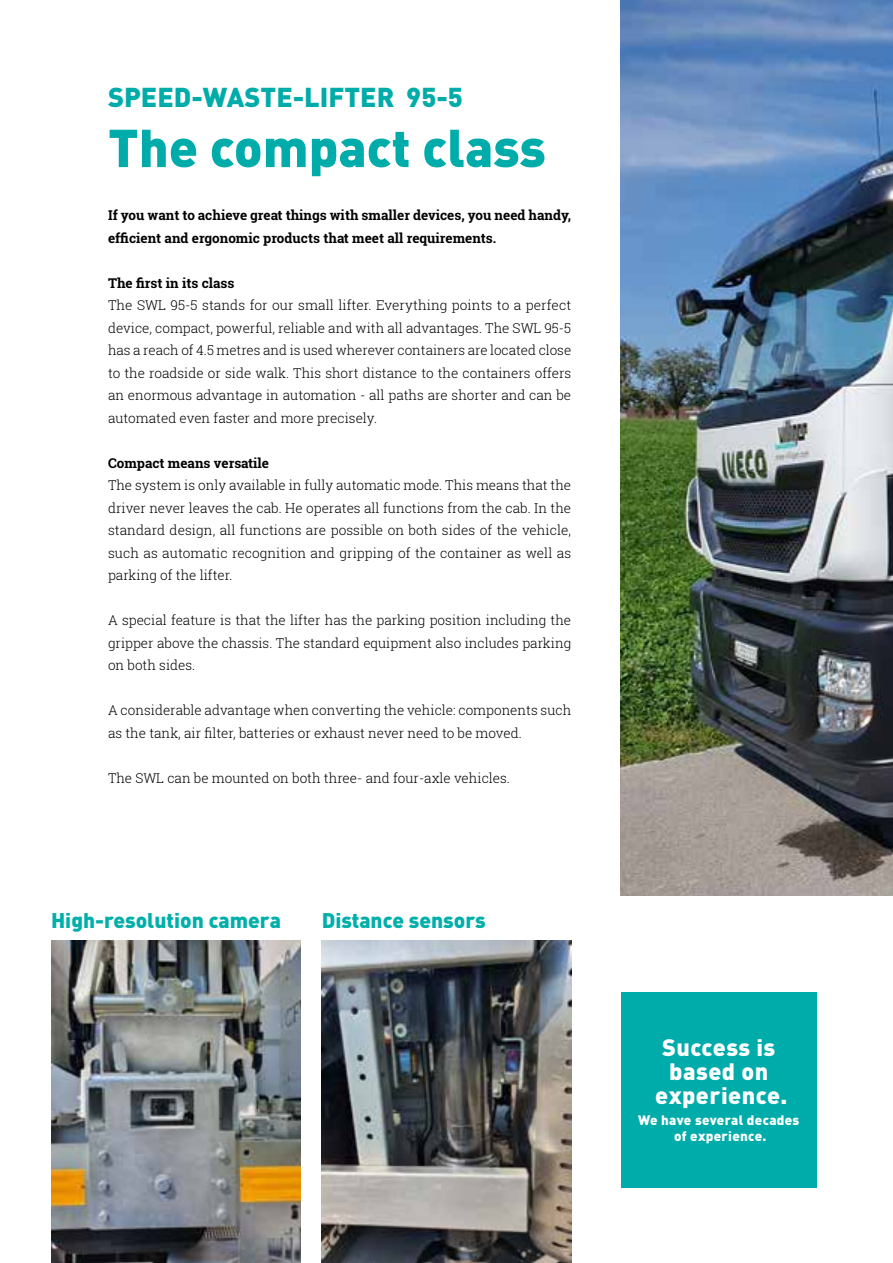
<style>
.page{position:relative;width:893px;height:1263px;background:#fff}
.page>*{position:absolute;margin:0;border:0;box-sizing:border-box;transform-origin:0 0}
.t1{font:900 52.5px "DIN Pro";color:#00aca9}
.t2{font:900 27px "DIN Pro";color:#00aca9}
.t3{font:900 23.4px/24px "DIN Pro";letter-spacing:.02em;color:#fff;text-align:center}
.t4{font:900 21px "DIN Pro";color:#00afaa}
.t5{font:300 13.5px/22.5px "Roboto Slab";color:#000;text-align:justify}
.t6{font:700 13.5px/22.5px "Roboto Slab";color:#000}
.t7{font:900 13.5px/16.5px "DIN Pro";letter-spacing:.02em;color:#fff;text-align:center}
</style>
<div class="page">
<img style="left:621px;top:0;width:272px;height:895px">
<img style="left:51px;top:940px;width:249px;height:323px">
<img style="left:322px;top:940px;width:249px;height:323px">
<div style="left:621px;top:992px;width:196px;height:196px;background:#00aca9"></div>
<h2 class="t2" style="left:108px;top:79px;width:356px">SPEED-WASTE-LIFTER 95-5</h2>
<h1 class="t1" style="left:108px;top:112px;width:439px">The compact class</h1>
<p class="t6" style="left:108px;top:204px;width:465px">If you want to achieve great things with smaller devices, you need handy, efficient and ergonomic products that meet all requirements.</p>
<p class="t6" style="left:108px;top:271px;width:128px">The first in its class</p>
<p class="t5" style="left:108px;top:294px;width:465px">The SWL 95-5 stands for our small lifter. Everything points to a perfect device, compact, powerful, reliable and with all advantages. The SWL 95-5 has a reach of 4.5 metres and is used wherever containers are located close to the roadside or side walk. This short distance to the containers offers an enormous advantage in automation - all paths are shorter and can be automated even faster and more precisely.</p>
<p class="t6" style="left:108px;top:451px;width:163px">Compact means versatile</p>
<p class="t5" style="left:108px;top:474px;width:465px">The system is only available in fully automatic mode. This means that the driver never leaves the cab. He operates all functions from the cab. In the standard design, all functions are possible on both sides of the vehicle, such as automatic recognition and gripping of the container as well as parking of the lifter.</p>
<p class="t5" style="left:108px;top:609px;width:465px">A special feature is that the lifter has the parking position including the gripper above the chassis. The standard equipment also includes parking on both sides.</p>
<p class="t5" style="left:108px;top:699px;width:465px">A considerable advantage when converting the vehicle: components such as the tank, air filter, batteries or exhaust never need to be moved.</p>
<p class="t5" style="left:108px;top:766px;width:403px">The SWL can be mounted on both three- and four-axle vehicles.</p>
<h3 class="t4" style="left:51px;top:906px;width:231px">High-resolution camera</h3>
<h3 class="t4" style="left:322px;top:906px;width:166px">Distance sensors</h3>
<h3 class="t3" style="left:655px;top:1035px;width:134px">Success is based on experience.</h3>
<p class="t7" style="left:638px;top:1111px;width:163px">We have several decades of experience.</p>
</div>
